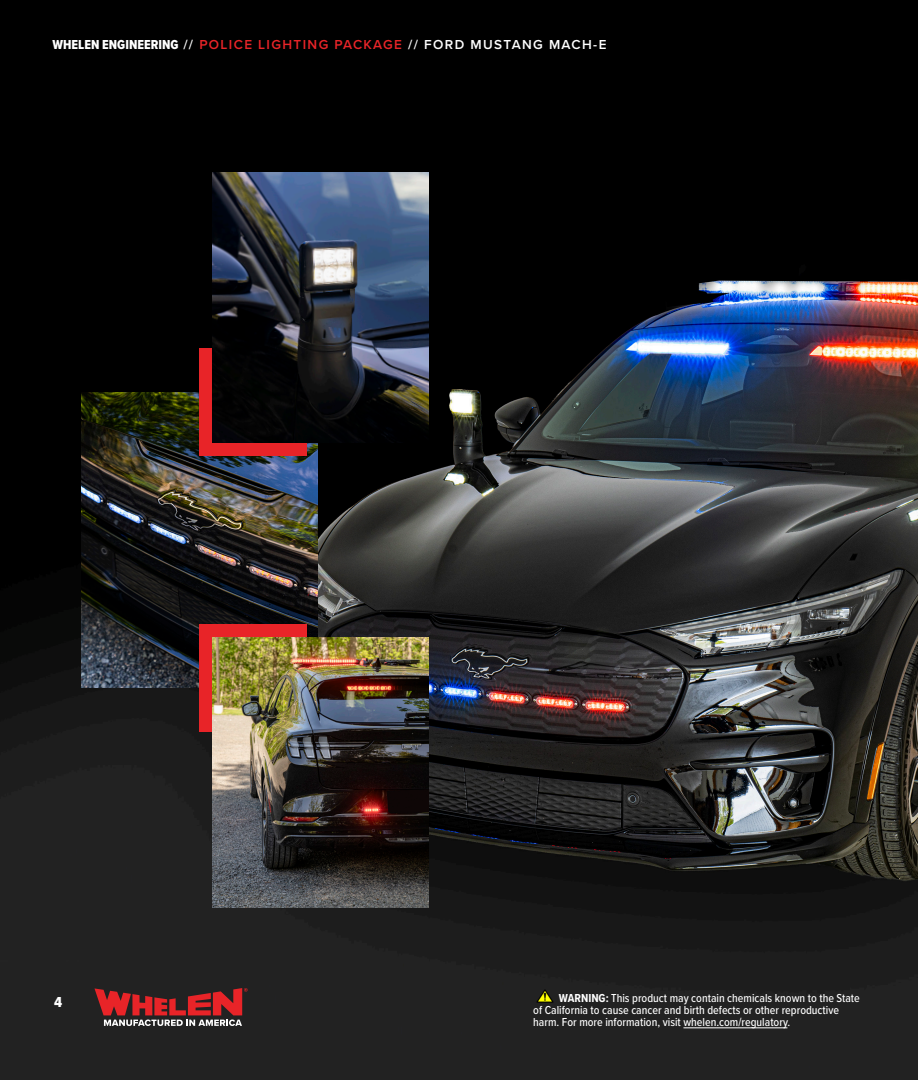
<style>
.page{position:relative;width:918px;height:1080px;background:#fff}
.page>*{position:absolute;margin:0;border:0;box-sizing:border-box;transform-origin:0 0}
.t1{font:15px "Proxima Nova Cond Extrabld";color:#fff}
.Product{font:600 13.5px "Proxima Nova";letter-spacing:.1em;color:#fff}
.t2{font:500 12px/12px "Proxima Nova Cond";color:#fff}
.s1{font-family:"Proxima Nova Cond Extrabld";font-weight:400}
.s2{color:#e82428}
.s3{font-weight:700}
</style>
<div class="page">
<img style="left:0;top:0;width:918px;height:1080px">
<img style="left:81px;top:392px;width:236px;height:296px">
<div style="left:199px;top:348px;width:108px;height:108px;background:#e82428"></div>
<div style="left:199px;top:624px;width:108px;height:108px;background:#e82428"></div>
<img style="left:212px;top:638px;width:216px;height:270px">
<img style="left:212px;top:172px;width:216px;height:270px">
<svg style="left:94px;top:988px;width:154px;height:38px;background:#7f3436"></svg>
<hr style="left:683px;top:1027px;width:104px;height:1px;background:#fff">
<img style="left:536px;top:989px;width:17px;height:14px">
<p class="Product" style="left:52px;top:35px;width:555px"><span class="s1">WHELEN ENGINEERING</span> // <span class="s2">POLICE LIGHTING PACKAGE</span> // FORD MUSTANG MACH-E</p>
<p class="t1" style="left:54px;top:991px;width:10px">4</p>
<p class="t2" style="left:533px;top:992px;width:328px;text-indent:26px"><span class="s3">WARNING:</span> This product may contain chemicals known to the State of California to cause cancer and birth defects or other reproductive harm. For more information, visit whelen.com/regulatory.</p>
</div>
